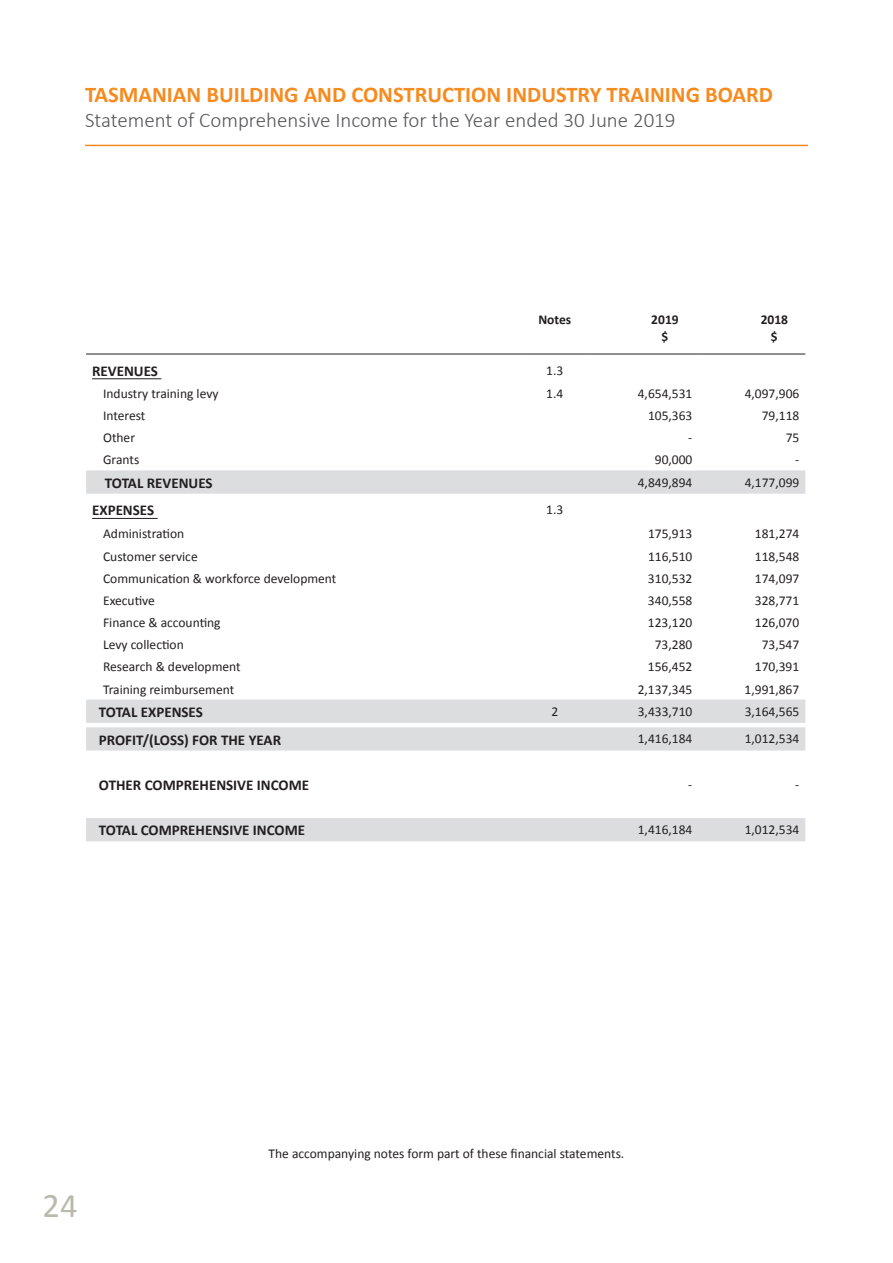
<style>
.page{position:relative;width:893px;height:1263px;background:#fff}
.page>*{position:absolute;margin:0;border:0;box-sizing:border-box;transform-origin:0 0}
.t1{font:34.5px "Calibri";color:#bbb9ac}
.body_text_normal{font:700 22.5px "Calibri";color:#f68b1f}
.body_text_normal-2{font:300 21px "Calibri";color:#57585a}
.body_text_normal-3{font:700 15px "Calibri";color:#231f20}
.body_text_normal-4{font:13.5px "Calibri";color:#231f20}
.body_text_normal-5{font:700 13.5px "Calibri";color:#231f20}
</style>
<div class="page">
<hr style="left:85px;top:145px;width:723px;height:1px;background:#f68b1f">
<svg style="left:86px;top:470px;width:719px;height:253px"></svg>
<div style="left:86px;top:727px;width:719px;height:23px;background:#dcdddf"></div>
<div style="left:86px;top:818px;width:719px;height:23px;background:#dcdddf"></div>
<hr style="left:86px;top:354px;width:437px;height:1px;background:#231f20">
<hr style="left:523px;top:354px;width:63px;height:1px;background:#231f20">
<hr style="left:586px;top:354px;width:112px;height:1px;background:#231f20">
<hr style="left:698px;top:354px;width:107px;height:1px;background:#231f20">
<hr style="left:92px;top:378px;width:69px;height:1px;background:#231f20">
<hr style="left:92px;top:518px;width:66px;height:1px;background:#231f20">
<p class="body_text_normal" style="left:85px;top:80px;width:690px">TASMANIAN BUILDING AND CONSTRUCTION INDUSTRY TRAINING BOARD</p>
<p class="body_text_normal-2" style="left:85px;top:107px;width:592px">Statement of Comprehensive Income for the Year ended 30 June 2019</p>
<p class="body_text_normal-5" style="left:538px;top:311px;width:34px">Notes</p>
<p class="body_text_normal-5" style="left:651px;top:311px;width:29px">2019</p>
<p class="body_text_normal-5" style="left:662px;top:327px;width:8px">$</p>
<p class="body_text_normal-5" style="left:761px;top:311px;width:29px">2018</p>
<p class="body_text_normal-5" style="left:771px;top:327px;width:8px">$</p>
<p class="body_text_normal-3" style="left:92px;top:361px;width:67px">REVENUES</p>
<p class="body_text_normal-4" style="left:546px;top:362px;width:19px">1.3</p>
<p class="body_text_normal-4" style="left:103px;top:385px;width:117px">Industry training levy</p>
<p class="body_text_normal-4" style="left:546px;top:385px;width:19px">1.4</p>
<p class="body_text_normal-4" style="left:638px;top:385px;width:56px">4,654,531</p>
<p class="body_text_normal-4" style="left:745px;top:385px;width:56px">4,097,906</p>
<p class="body_text_normal-4" style="left:103px;top:407px;width:44px">Interest</p>
<p class="body_text_normal-4" style="left:648px;top:407px;width:46px">105,363</p>
<p class="body_text_normal-4" style="left:762px;top:407px;width:39px">79,118</p>
<p class="body_text_normal-4" style="left:103px;top:429px;width:33px">Other</p>
<p class="body_text_normal-4" style="left:688px;top:429px;width:6px">-</p>
<p class="body_text_normal-4" style="left:786px;top:429px;width:15px">75</p>
<p class="body_text_normal-4" style="left:103px;top:451px;width:38px">Grants</p>
<p class="body_text_normal-4" style="left:655px;top:451px;width:39px">90,000</p>
<p class="body_text_normal-4" style="left:795px;top:451px;width:6px">-</p>
<p class="body_text_normal-3" style="left:105px;top:473px;width:109px">TOTAL REVENUES</p>
<p class="body_text_normal-4" style="left:638px;top:473px;width:56px">4,849,894</p>
<p class="body_text_normal-4" style="left:745px;top:473px;width:56px">4,177,099</p>
<p class="body_text_normal-3" style="left:92px;top:501px;width:64px">EXPENSES</p>
<p class="body_text_normal-4" style="left:546px;top:501px;width:19px">1.3</p>
<p class="body_text_normal-4" style="left:103px;top:524px;width:83px">Administration</p>
<p class="body_text_normal-4" style="left:648px;top:524px;width:46px">175,913</p>
<p class="body_text_normal-4" style="left:755px;top:524px;width:46px">181,274</p>
<p class="body_text_normal-4" style="left:103px;top:548px;width:96px">Customer service</p>
<p class="body_text_normal-4" style="left:648px;top:548px;width:46px">116,510</p>
<p class="body_text_normal-4" style="left:755px;top:548px;width:46px">118,548</p>
<p class="body_text_normal-4" style="left:103px;top:570px;width:235px">Communication &amp; workforce development</p>
<p class="body_text_normal-4" style="left:648px;top:570px;width:46px">310,532</p>
<p class="body_text_normal-4" style="left:755px;top:570px;width:46px">174,097</p>
<p class="body_text_normal-4" style="left:103px;top:592px;width:53px">Executive</p>
<p class="body_text_normal-4" style="left:648px;top:592px;width:46px">340,558</p>
<p class="body_text_normal-4" style="left:755px;top:592px;width:46px">328,771</p>
<p class="body_text_normal-4" style="left:103px;top:614px;width:119px">Finance &amp; accounting</p>
<p class="body_text_normal-4" style="left:648px;top:614px;width:46px">123,120</p>
<p class="body_text_normal-4" style="left:755px;top:614px;width:46px">126,070</p>
<p class="body_text_normal-4" style="left:103px;top:636px;width:82px">Levy collection</p>
<p class="body_text_normal-4" style="left:655px;top:636px;width:39px">73,280</p>
<p class="body_text_normal-4" style="left:762px;top:636px;width:39px">73,547</p>
<p class="body_text_normal-4" style="left:103px;top:658px;width:139px">Research &amp; development</p>
<p class="body_text_normal-4" style="left:648px;top:658px;width:46px">156,452</p>
<p class="body_text_normal-4" style="left:755px;top:658px;width:46px">170,391</p>
<p class="body_text_normal-4" style="left:103px;top:680px;width:133px">Training reimbursement</p>
<p class="body_text_normal-4" style="left:638px;top:680px;width:56px">2,137,345</p>
<p class="body_text_normal-4" style="left:745px;top:680px;width:56px">1,991,867</p>
<p class="body_text_normal-3" style="left:99px;top:702px;width:106px">TOTAL EXPENSES</p>
<p class="body_text_normal-4" style="left:551px;top:703px;width:8px">2</p>
<p class="body_text_normal-4" style="left:638px;top:703px;width:56px">3,433,710</p>
<p class="body_text_normal-4" style="left:745px;top:703px;width:56px">3,164,565</p>
<p class="body_text_normal-3" style="left:99px;top:730px;width:184px">PROFIT/(LOSS) FOR THE YEAR</p>
<p class="body_text_normal-4" style="left:638px;top:730px;width:56px">1,416,184</p>
<p class="body_text_normal-4" style="left:745px;top:730px;width:56px">1,012,534</p>
<p class="body_text_normal-3" style="left:99px;top:775px;width:212px">OTHER COMPREHENSIVE INCOME</p>
<p class="body_text_normal-4" style="left:688px;top:776px;width:6px">-</p>
<p class="body_text_normal-4" style="left:795px;top:776px;width:6px">-</p>
<p class="body_text_normal-3" style="left:99px;top:821px;width:208px">TOTAL COMPREHENSIVE INCOME</p>
<p class="body_text_normal-4" style="left:638px;top:821px;width:56px">1,416,184</p>
<p class="body_text_normal-4" style="left:745px;top:821px;width:56px">1,012,534</p>
<h1 class="t1" style="left:43px;top:1183px;width:36px">24</h1>
<p class="body_text_normal-4" style="left:269px;top:1145px;width:357px">The accompanying notes form part of these financial statements.</p>
</div>
